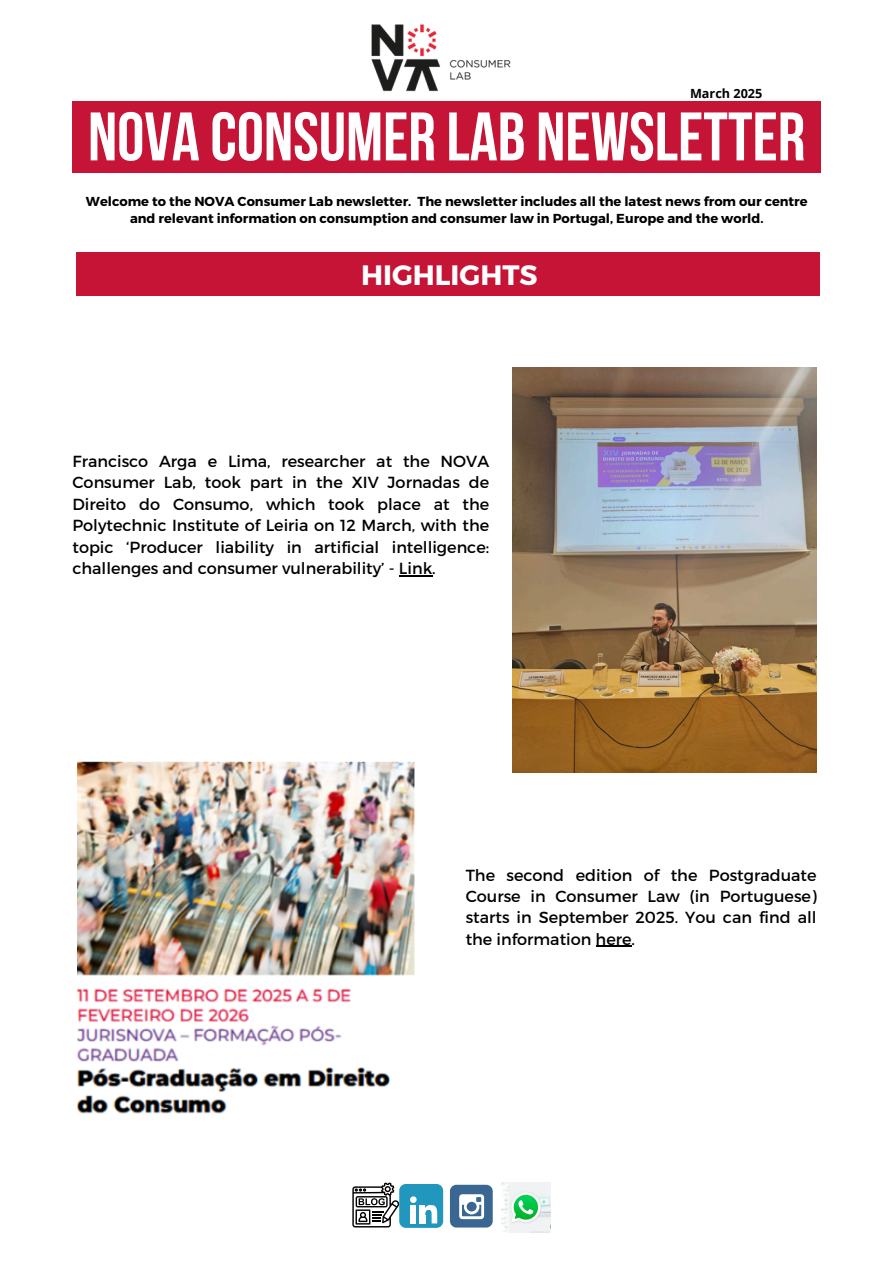
<style>
.page{position:relative;width:894px;height:1264px;background:#fff}
.page>*{position:absolute;margin:0;border:0;box-sizing:border-box;transform-origin:0 0}
.t1{font:68.4px "Bebas Neue Cyrillic";color:#fff}
.t2{font:700 28.05px "Montserrat";color:#fff}
.t3{font:16.05px/21.3px "Montserrat";color:#000;text-align:justify}
.t4{font:700 13.05px/17.4px "Montserrat";color:#000;text-align:center}
.t5{font:700 12.6px "Open Sans";color:#000}
</style>
<div class="page">
<div style="left:72px;top:101px;width:748px;height:72px;background:#c51436"></div>
<img style="left:371px;top:24px;width:140px;height:68px">
<div style="left:76px;top:252px;width:743px;height:43px;background:#c51436"></div>
<img style="left:501px;top:1182px;width:50px;height:49px">
<svg style="left:352px;top:1182px;width:47px;height:45px"></svg>
<div style="left:399px;top:1183px;width:44px;height:44px;background:#2197bd;border-radius:7px"></div>
<svg style="left:410px;top:1196px;width:6px;height:6px"></svg>
<div style="left:410px;top:1205px;width:6px;height:18px;background:#fff"></div>
<div style="left:419px;top:1205px;width:6px;height:18px;background:#fff"></div>
<svg style="left:425px;top:1205px;width:12px;height:18px"></svg>
<div style="left:450px;top:1184px;width:42px;height:43px;background:#396791;border-radius:6px"></div>
<svg style="left:459px;top:1194px;width:25px;height:25px"></svg>
<hr style="left:595px;top:945px;width:36px;height:2px;background:#000">
<hr style="left:399px;top:575px;width:33px;height:1px;background:#000">
<img style="left:78px;top:762px;width:336px;height:352px">
<img style="left:512px;top:367px;width:304px;height:405px">
<p class="t5" style="left:689px;top:85px;width:74px">March 2025</p>
<p class="t1" style="left:88px;top:109px;width:718px">NOVA CONSUMER LAB NEWSLETTER</p>
<h1 class="t4" style="left:86px;top:191px;width:723px">Welcome to the NOVA Consumer Lab newsletter. The newsletter includes all the latest news from our centre and relevant information on consumption and consumer law in Portugal, Europe and the world.</h1>
<h2 class="t2" style="left:361px;top:257px;width:178px">HIGHLIGHTS</h2>
<p class="t3" style="left:72px;top:450px;width:418px">Francisco Arga e Lima, researcher at the NOVA Consumer Lab, took part in the XIV Jornadas de Direito do Consumo, which took place at the Polytechnic Institute of Leiria on 12 March, with the topic ‘Producer liability in artificial intelligence: challenges and consumer vulnerability’ - Link.</p>
<p class="t3" style="left:465px;top:863px;width:352px">The second edition of the Postgraduate Course in Consumer Law (in Portuguese) starts in September 2025. You can find all the information here.</p>
</div>
